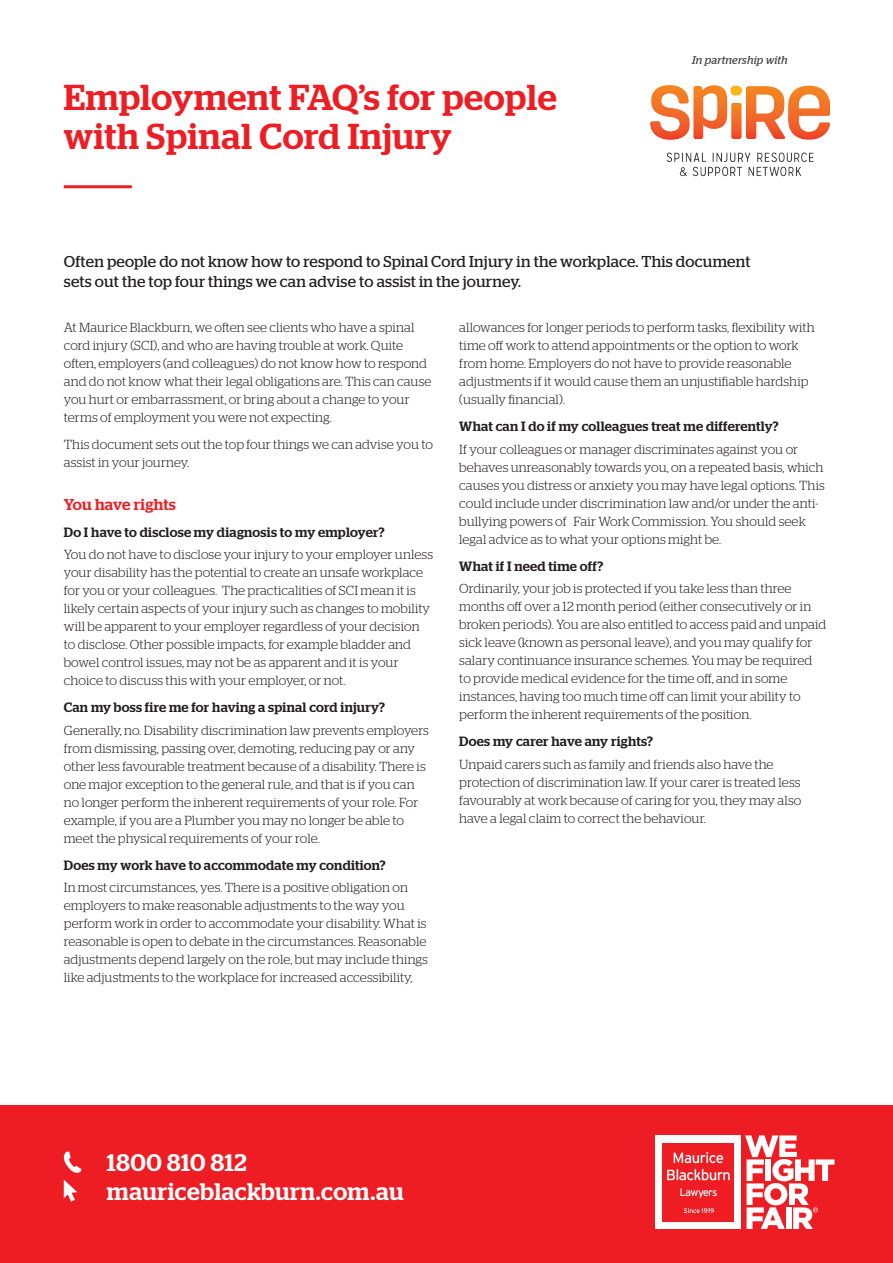
<style>
.page{position:relative;width:893px;height:1263px;background:#fff}
.page>*{position:absolute;margin:0;border:0;box-sizing:border-box;transform-origin:0 0}
.Page_heading{font:500 36px/39px "Stag";letter-spacing:.015em;color:#ee1d23}
.t1{font:500 24px/29.2px "Stag";letter-spacing:.01em;color:#fff}
.Intro{font:15.75px/20.2px "Stag";letter-spacing:.015em;color:#231f20}
.Sub-heading__level_1{font:500 15.75px "Stag";letter-spacing:.015em;color:#ee1d23}
.Sub-heading__level_2{font:500 13.5px "Stag";letter-spacing:.015em;color:#231f20}
.Body_copy{font:300 13.2px/18px "Stag";letter-spacing:.005em;color:#231f20}
.Intro-2{font:italic 11.25px "Stag";letter-spacing:.015em;color:#3e3e3f}
</style>
<div class="page">
<div style="left:0;top:1106px;width:893px;height:157px;background:#ee1d23"></div>
<img style="left:651px;top:85px;width:178px;height:92px">
<hr style="left:64px;top:185px;width:68px;height:3px;background:#ee1d23">
<div style="left:656px;top:1135px;width:85px;height:94px;background:#fff"></div>
<svg style="left:745px;top:1135px;width:89px;height:94px"></svg>
<div style="left:663px;top:1143px;width:71px;height:78px;background:#ee1d23"></div>
<svg style="left:680px;top:1188px;width:37px;height:10px"></svg>
<svg style="left:674px;top:1152px;width:49px;height:11px"></svg>
<svg style="left:667px;top:1169px;width:63px;height:11px"></svg>
<svg style="left:684px;top:1208px;width:30px;height:5px"></svg>
<svg style="left:63px;top:1151px;width:18px;height:22px"></svg>
<svg style="left:64px;top:1180px;width:13px;height:21px"></svg>
<p class="Page_heading" style="left:64px;top:78px;width:494px">Employment FAQ’s for people with Spinal Cord Injury</p>
<p class="Intro-2" style="left:692px;top:53px;width:97px">In partnership with</p>
<p class="Intro" style="left:64px;top:251px;width:688px">Often people do not know how to respond to Spinal Cord Injury in the workplace. This document sets out the top four things we can advise to assist in the journey.</p>
<p class="Body_copy" style="left:64px;top:318px;width:369px">At Maurice Blackburn, we often see clients who have a spinal cord injury (SCI), and who are having trouble at work. Quite often, employers (and colleagues) do not know how to respond and do not know what their legal obligations are. This can cause you hurt or embarrassment, or bring about a change to your terms of employment you were not expecting.</p>
<p class="Body_copy" style="left:64px;top:435px;width:371px">This document sets out the top four things we can advise you to assist in your journey.</p>
<p class="Sub-heading__level_1" style="left:64px;top:495px;width:114px">You have rights</p>
<p class="Sub-heading__level_2" style="left:64px;top:524px;width:322px">Do I have to disclose my diagnosis to my employer?</p>
<p class="Body_copy" style="left:64px;top:546px;width:371px">You do not have to disclose your injury to your employer unless your disability has the potential to create an unsafe workplace for you or your colleagues. The practicalities of SCI mean it is likely certain aspects of your injury such as changes to mobility will be apparent to your employer regardless of your decision to disclose. Other possible impacts, for example bladder and bowel control issues, may not be as apparent and it is your choice to discuss this with your employer, or not.</p>
<p class="Sub-heading__level_2" style="left:64px;top:700px;width:323px">Can my boss fire me for having a spinal cord injury?</p>
<p class="Body_copy" style="left:64px;top:721px;width:367px">Generally, no. Disability discrimination law prevents employers from dismissing, passing over, demoting, reducing pay or any other less favourable treatment because of a disability. There is one major exception to the general rule, and that is if you can no longer perform the inherent requirements of your role. For example, if you are a Plumber you may no longer be able to meet the physical requirements of your role.</p>
<p class="Sub-heading__level_2" style="left:64px;top:857px;width:323px">Does my work have to accommodate my condition?</p>
<p class="Body_copy" style="left:64px;top:879px;width:366px">In most circumstances, yes. There is a positive obligation on employers to make reasonable adjustments to the way you perform work in order to accommodate your disability. What is reasonable is open to debate in the circumstances. Reasonable adjustments depend largely on the role, but may include things like adjustments to the workplace for increased accessibility,</p>
<p class="Body_copy" style="left:459px;top:318px;width:357px">allowances for longer periods to perform tasks, flexibility with time off work to attend appointments or the option to work from home. Employers do not have to provide reasonable adjustments if it would cause them an unjustifiable hardship (usually financial).</p>
<p class="Sub-heading__level_2" style="left:459px;top:418px;width:321px">What can I do if my colleagues treat me differently?</p>
<p class="Body_copy" style="left:459px;top:440px;width:367px">If your colleagues or manager discriminates against you or behaves unreasonably towards you, on a repeated basis, which causes you distress or anxiety you may have legal options. This could include under discrimination law and/or under the anti&shy;bullying powers of Fair Work Commission. You should seek legal advice as to what your options might be.</p>
<p class="Sub-heading__level_2" style="left:459px;top:558px;width:145px">What if I need time off?</p>
<p class="Body_copy" style="left:459px;top:579px;width:369px">Ordinarily, your job is protected if you take less than three months off over a 12 month period (either consecutively or in broken periods). You are also entitled to access paid and unpaid sick leave (known as personal leave), and you may qualify for salary continuance insurance schemes. You may be required to provide medical evidence for the time off, and in some instances, having too much time off can limit your ability to perform the inherent requirements of the position.</p>
<p class="Sub-heading__level_2" style="left:459px;top:733px;width:195px">Does my carer have any rights?</p>
<p class="Body_copy" style="left:459px;top:755px;width:344px">Unpaid carers such as family and friends also have the protection of discrimination law. If your carer is treated less favourably at work because of caring for you, they may also have a legal claim to correct the behaviour.</p>
<p class="t1" style="left:107px;top:1147px;width:298px">1800 810 812 mauriceblackburn.com.au</p>
</div>
